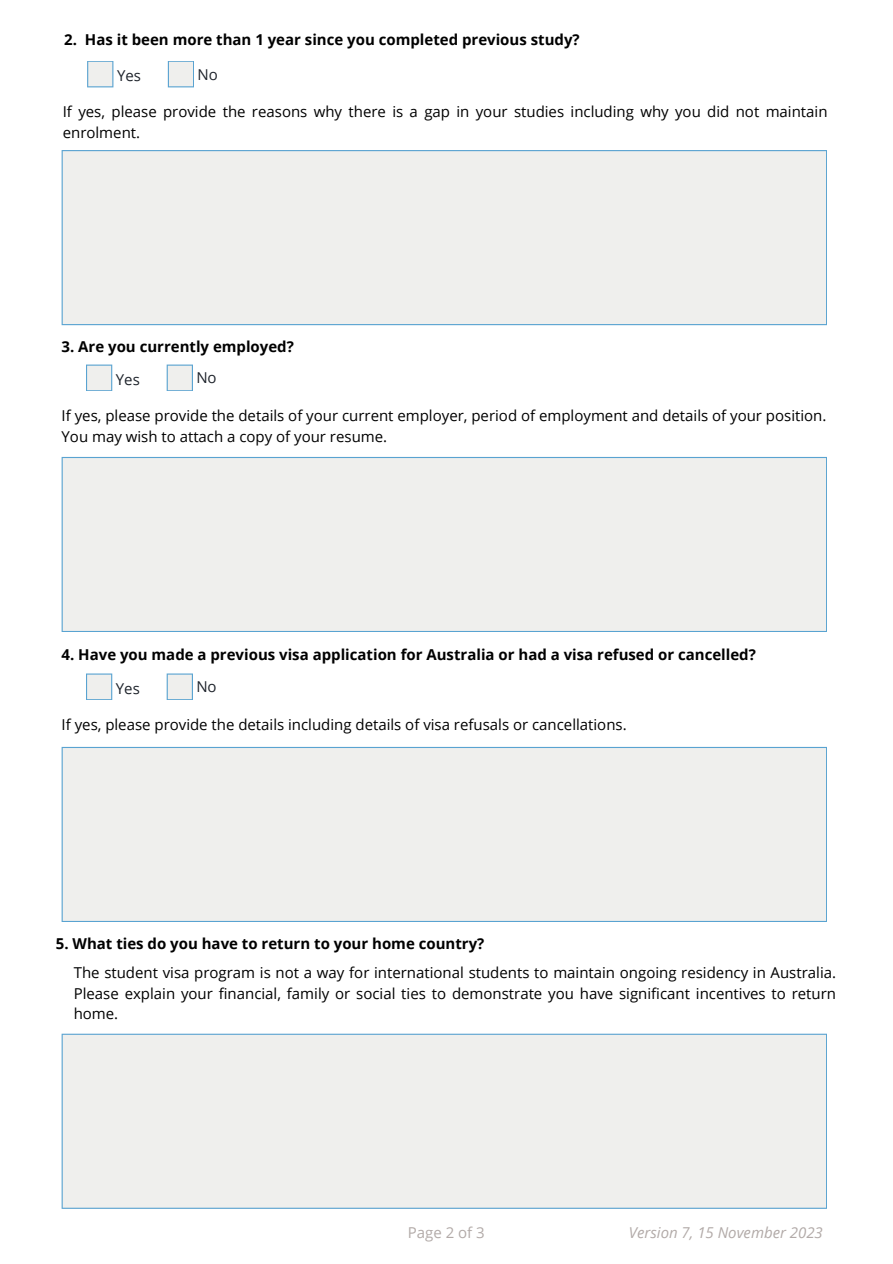
<style>
.page{position:relative;width:893px;height:1264px;background:#fff}
.page>*{position:absolute;margin:0;border:0;box-sizing:border-box;transform-origin:0 0}
.t1{font:15px/20.2px "Open Sans";color:#000}
.t2{font:700 15px "Open Sans";color:#000}
.t3{font:italic 15px "Open Sans";color:#b2aaa8}
.t4{font:15px "Open Sans";color:#1e232b}
.t5{font:15px "Open Sans";color:#b2aaa8}
</style>
<div class="page">
<svg style="left:87px;top:61px;width:26px;height:26px"></svg>
<svg style="left:168px;top:61px;width:26px;height:26px"></svg>
<svg style="left:86px;top:364px;width:26px;height:27px"></svg>
<svg style="left:167px;top:364px;width:26px;height:27px"></svg>
<svg style="left:86px;top:673px;width:26px;height:27px"></svg>
<svg style="left:167px;top:673px;width:26px;height:27px"></svg>
<div style="left:62px;top:150px;width:765px;height:175px;background:#efefed"></div>
<div style="left:62px;top:457px;width:765px;height:175px;background:#efefed"></div>
<div style="left:62px;top:747px;width:765px;height:175px;background:#efefed"></div>
<div style="left:62px;top:1033px;width:765px;height:175px;background:#efefed"></div>
<p class="t2" style="left:64px;top:29px;width:517px">2. Has it been more than 1 year since you completed previous study?</p>
<p class="t4" style="left:117px;top:65px;width:25px">Yes</p>
<p class="t4" style="left:197px;top:63px;width:22px">No</p>
<p class="t1" style="left:63px;top:101px;width:766px">If yes, please provide the reasons why there is a gap in your studies including why you did not maintain enrolment.</p>
<p class="t2" style="left:62px;top:336px;width:234px">3. Are you currently employed?</p>
<p class="t4" style="left:116px;top:368px;width:25px">Yes</p>
<p class="t4" style="left:196px;top:367px;width:22px">No</p>
<p class="t1" style="left:62px;top:405px;width:766px">If yes, please provide the details of your current employer, period of employment and details of your position.<br>You may wish to attach a copy of your resume.</p>
<p class="t2" style="left:62px;top:644px;width:695px">4. Have you made a previous visa application for Australia or had a visa refused or cancelled?</p>
<p class="t4" style="left:116px;top:677px;width:25px">Yes</p>
<p class="t4" style="left:196px;top:676px;width:22px">No</p>
<p class="t1" style="left:62px;top:714px;width:566px">If yes, please provide the details including details of visa refusals or cancellations.</p>
<p class="t2" style="left:56px;top:932px;width:430px">5. What ties do you have to return to your home country?</p>
<p class="t1" style="left:74px;top:962px;width:763px;text-align:justify">The student visa program is not a way for international students to maintain ongoing residency in Australia.<br>Please explain your financial, family or social ties to demonstrate you have significant incentives to return home.</p>
<p class="t5" style="left:408px;top:1222px;width:78px">Page 2 of 3</p>
<p class="t3" style="left:629px;top:1222px;width:195px">Version 7, 15 November 2023</p>
</div>
